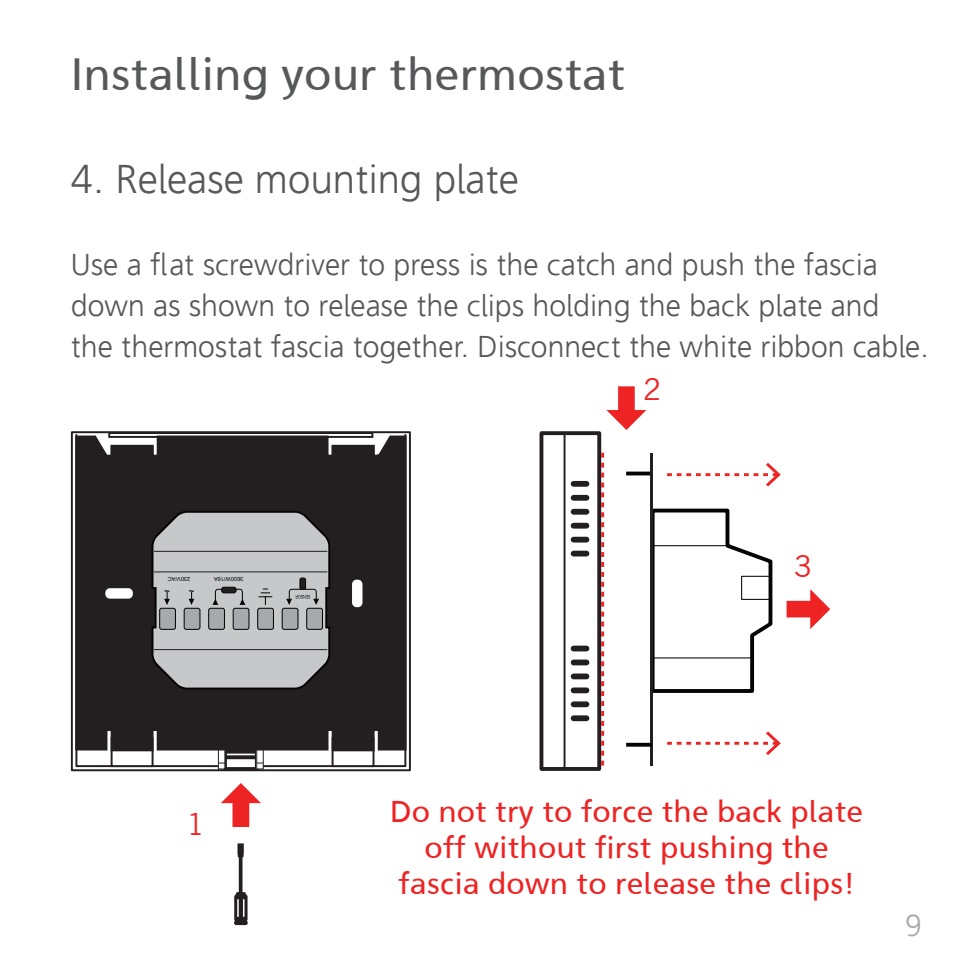
<style>
.page{position:relative;width:957px;height:957px;background:#fff}
.page>*{position:absolute;margin:0;border:0;box-sizing:border-box;transform-origin:0 0}
.t1{font:45px "Aan 55";color:#57585a}
.t2{font:40px "Agan 45";color:#57585a}
.t3{font:30px/41px "Agan 45";color:#57585a}
.t4{font:30px/36px "Aan 55";color:#ee2323;text-align:center}
.t5{font:30px "News Gothic BT";color:#ee2323}
.t6{font:30px "Agan 45";color:#a8a9ad}
.t7{font:5.75px "Arial";color:#040503}
</style>
<div class="page">
<div style="left:71px;top:431px;width:340px;height:340px;border:2px solid #231f20"></div>
<div style="left:223px;top:749px;width:36px;height:22px;border:4px solid #231f20"></div>
<svg style="left:225px;top:755px;width:31px;height:4px"></svg>
<div style="left:257px;top:727px;width:6px;height:42px;background:#fff"></div>
<div style="left:256px;top:726px;width:8px;height:43px;border:1px solid #231f20"></div>
<div style="left:218px;top:726px;width:7px;height:43px;border:1px solid #231f20"></div>
<div style="left:331px;top:737px;width:43px;height:30px;border:2px solid #231f20"></div>
<div style="left:111px;top:737px;width:42px;height:30px;border:2px solid #231f20"></div>
<div style="left:108px;top:432px;width:265px;height:6px;border:2px solid #231f20"></div>
<div style="left:75px;top:434px;width:332px;height:318px;background:#231f20"></div>
<div style="left:351px;top:579px;width:12px;height:29px;background:#fff;border-radius:6px"></div>
<div style="left:350px;top:578px;width:14px;height:31px;border:2px solid #231f20;border-radius:6px"></div>
<div style="left:104px;top:587px;width:30px;height:12px;background:#fff;border-radius:6px"></div>
<div style="left:103px;top:586px;width:32px;height:14px;border:2px solid #231f20;border-radius:6px"></div>
<svg style="left:151px;top:510px;width:180px;height:180px;background:#a9a9ab"></svg>
<svg style="left:221px;top:783px;width:40px;height:44px"></svg>
<svg style="left:234px;top:843px;width:14px;height:82px"></svg>
<div style="left:539px;top:431px;width:62px;height:340px;border:4px solid #231f20"></div>
<hr style="left:563px;top:433px;width:2px;height:336px;background:#231f20">
<div style="left:573px;top:481px;width:13px;height:6px;background:#231f20"></div>
<div style="left:573px;top:495px;width:13px;height:6px;background:#231f20"></div>
<div style="left:573px;top:509px;width:13px;height:5px;background:#231f20"></div>
<div style="left:573px;top:523px;width:13px;height:5px;background:#231f20"></div>
<div style="left:573px;top:537px;width:13px;height:5px;background:#231f20"></div>
<div style="left:573px;top:551px;width:13px;height:5px;background:#231f20"></div>
<div style="left:573px;top:645px;width:13px;height:6px;background:#231f20"></div>
<div style="left:573px;top:659px;width:13px;height:6px;background:#231f20"></div>
<div style="left:573px;top:673px;width:13px;height:6px;background:#231f20"></div>
<div style="left:573px;top:687px;width:13px;height:6px;background:#231f20"></div>
<div style="left:573px;top:701px;width:13px;height:6px;background:#231f20"></div>
<div style="left:573px;top:715px;width:13px;height:6px;background:#231f20"></div>
<svg style="left:601px;top:453px;width:3px;height:312px"></svg>
<svg style="left:786px;top:589px;width:44px;height:40px"></svg>
<svg style="left:667px;top:731px;width:114px;height:24px"></svg>
<svg style="left:626px;top:471px;width:24px;height:4px"></svg>
<svg style="left:653px;top:508px;width:120px;height:185px"></svg>
<hr style="left:653px;top:545px;width:74px;height:1px;background:#040503">
<hr style="left:653px;top:657px;width:99px;height:1px;background:#040503">
<div style="left:741px;top:576px;width:30px;height:24px;border:1px solid #040503"></div>
<hr style="left:650px;top:453px;width:3px;height:312px;background:#231f20">
<hr style="left:626px;top:743px;width:26px;height:3px;background:#040503">
<svg style="left:667px;top:463px;width:114px;height:23px"></svg>
<svg style="left:606px;top:386px;width:40px;height:44px"></svg>
<h1 class="t1" style="left:71px;top:56px;width:556px">Installing your thermostat</h1>
<h2 class="t2" style="left:71px;top:163px;width:449px">4. Release mounting plate</h2>
<p class="t3" style="left:71px;top:245px;width:859px">Use a flat screwdriver to press is the catch and push the fascia down as shown to release the clips holding the back plate and the thermostat fascia together. Disconnect the white ribbon cable.</p>
<p class="t7" style="left:190px;top:582px;width:24px;rotate:-180deg">230V/AC</p>
<p class="t7" style="left:243px;top:582px;width:31px;rotate:-180deg">3600W/16A</p>
<p class="t5" style="left:187px;top:813px;width:20px">1</p>
<p class="t5" style="left:643px;top:378px;width:20px">2</p>
<p class="t5" style="left:794px;top:555px;width:20px">3</p>
<p class="t4" style="left:390px;top:796px;width:475px">Do not try to force the back plate off without first pushing the fascia down to release the clips!</p>
<p class="t6" style="left:905px;top:912px;width:18px">9</p>
</div>
